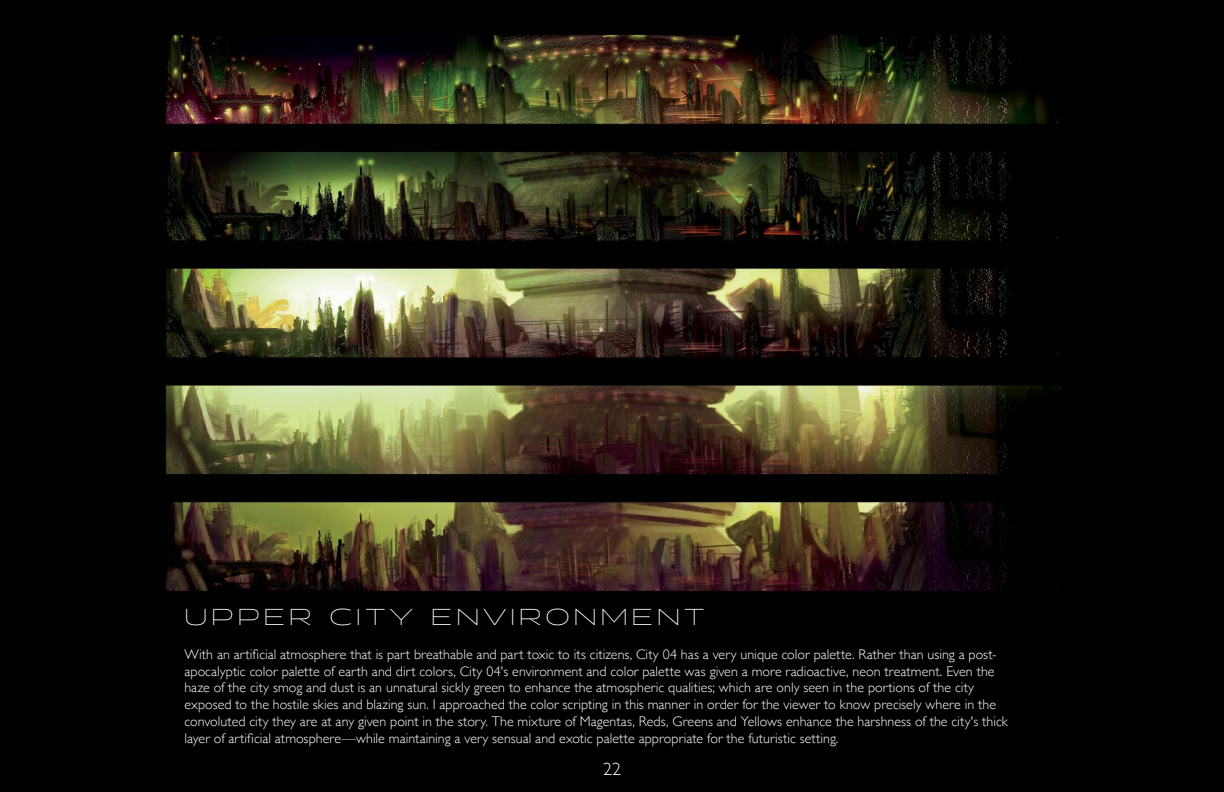
<style>
.page{position:relative;width:1224px;height:792px;background:#000}
.page>*{position:absolute;margin:0;border:0;box-sizing:border-box;transform-origin:0 0}
.t1{font:100 23px "Halogen";letter-spacing:.18em;color:#fff}
.t2{font:300 18px "Gill Sans";color:#fff}
.t3{font:300 14px/16.8px "Gill Sans";letter-spacing:.005em;color:#fff}
</style>
<div class="page">
<img style="left:165px;top:33px;width:897px;height:559px">
<h1 class="t1" style="left:184px;top:603px;width:522px">UPPER CITY ENVIRONMENT</h1>
<p class="t3" style="left:184px;top:645px;width:825px">With an artificial atmosphere that is part breathable and part toxic to its citizens, City 04 has a very unique color palette. Rather than using a post&shy;apocalyptic color palette of earth and dirt colors, City 04's environment and color palette was given a more radioactive, neon treatment. Even the haze of the city smog and dust is an unnatural sickly green to enhance the atmospheric qualities; which are only seen in the portions of the city exposed to the hostile skies and blazing sun. I approached the color scripting in this manner in order for the viewer to know precisely where in the convoluted city they are at any given point in the story. The mixture of Magentas, Reds, Greens and Yellows enhance the harshness of the city's thick layer of artificial atmosphere—while maintaining a very sensual and exotic palette appropriate for the futuristic setting.</p>
<p class="t2" style="left:603px;top:755px;width:19px">22</p>
</div>
